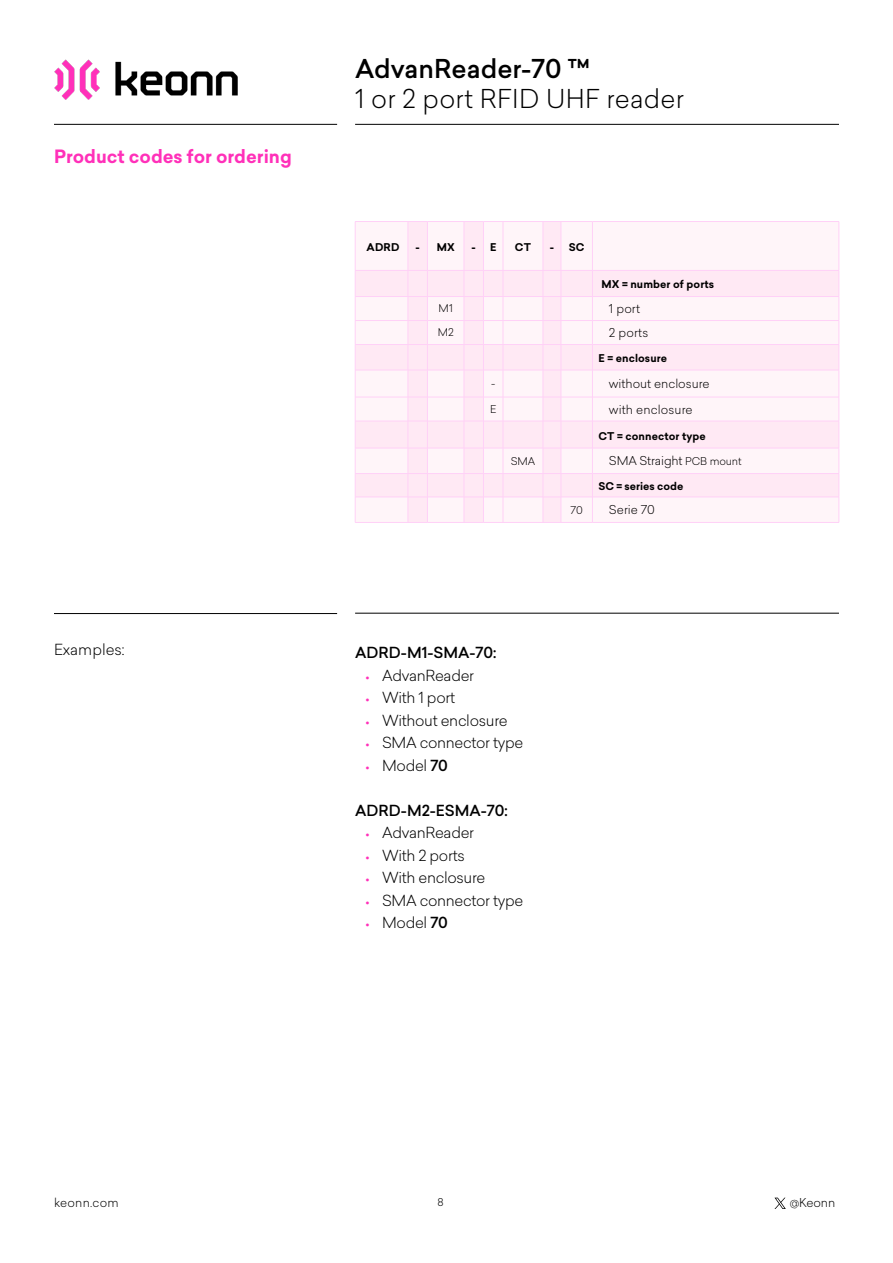
<style>
.page{position:relative;width:893px;height:1263px;background:#fff}
.page>*{position:absolute;margin:0;border:0;box-sizing:border-box;transform-origin:0 0}
.t1{font:300 25.5px "Sailec";letter-spacing:.01em;color:#000}
.t2{font:500 25.5px "Sailec";color:#000}
.t3{font:700 18px "Sailec";color:#ff30b9}
.t4{font:300 15px "Sailec";letter-spacing:-.02em;color:#000}
.t5{font:500 15px "Sailec";color:#000}
.t6{font:300 15px "Sailec";color:#000}
.t7{font:300 12px "Sailec";color:#000}
.t8{font:300 12px "Sailec";letter-spacing:.02em;color:#000}
.t9{font:700 10.5px "Sailec";letter-spacing:.01em;color:#000}
.t10{font:300 10.5px "Sailec";color:#000}
.s1{font-size:10.5px}
.s2{font-size:12px;color:#ff30b9}
.s3{font-weight:500}
</style>
<div class="page">
<hr style="left:355px;top:124px;width:484px;height:1px;background:#000">
<hr style="left:54px;top:124px;width:283px;height:1px;background:#000">
<img style="left:54px;top:59px;width:184px;height:40px">
<svg style="left:774px;top:1197px;width:12px;height:12px"></svg>
<hr style="left:54px;top:613px;width:283px;height:1px;background:#000">
<hr style="left:355px;top:613px;width:484px;height:1px;background:#000">
<svg style="left:356px;top:222px;width:483px;height:300px;fill:#fff5f9"></svg>
<hr style="left:561px;top:221px;width:31px;height:1px;background:#ffd1f7">
<hr style="left:592px;top:221px;width:247px;height:1px;background:#ffd1f7">
<hr style="left:592px;top:222px;width:1px;height:48px;background:#ffd1f7">
<hr style="left:839px;top:222px;width:1px;height:48px;background:#ffd1f7">
<hr style="left:503px;top:221px;width:40px;height:1px;background:#ffd1f7">
<hr style="left:503px;top:222px;width:1px;height:48px;background:#ffd1f7">
<hr style="left:427px;top:221px;width:37px;height:1px;background:#ffd1f7">
<hr style="left:355px;top:221px;width:53px;height:1px;background:#ffd1f7">
<hr style="left:355px;top:222px;width:1px;height:48px;background:#ffd1f7">
<hr style="left:355px;top:270px;width:53px;height:1px;background:#ffd1f7">
<hr style="left:427px;top:270px;width:37px;height:1px;background:#ffd1f7">
<hr style="left:503px;top:270px;width:40px;height:1px;background:#ffd1f7">
<hr style="left:561px;top:270px;width:31px;height:1px;background:#ffd1f7">
<hr style="left:592px;top:270px;width:247px;height:1px;background:#ffd1f7">
<hr style="left:355px;top:296px;width:53px;height:1px;background:#ffd1f7">
<hr style="left:427px;top:296px;width:37px;height:1px;background:#ffd1f7">
<hr style="left:503px;top:296px;width:40px;height:1px;background:#ffd1f7">
<hr style="left:561px;top:296px;width:31px;height:1px;background:#ffd1f7">
<hr style="left:592px;top:296px;width:247px;height:1px;background:#ffd1f7">
<hr style="left:355px;top:320px;width:53px;height:1px;background:#ffd1f7">
<hr style="left:427px;top:320px;width:37px;height:1px;background:#ffd1f7">
<hr style="left:503px;top:320px;width:40px;height:1px;background:#ffd1f7">
<hr style="left:561px;top:320px;width:31px;height:1px;background:#ffd1f7">
<hr style="left:592px;top:320px;width:247px;height:1px;background:#ffd1f7">
<hr style="left:355px;top:397px;width:53px;height:1px;background:#ffd1f7">
<hr style="left:427px;top:397px;width:37px;height:1px;background:#ffd1f7">
<hr style="left:503px;top:397px;width:40px;height:1px;background:#ffd1f7">
<hr style="left:561px;top:397px;width:31px;height:1px;background:#ffd1f7">
<hr style="left:592px;top:397px;width:247px;height:1px;background:#ffd1f7">
<hr style="left:355px;top:522px;width:53px;height:1px;background:#ffd1f7">
<hr style="left:427px;top:522px;width:37px;height:1px;background:#ffd1f7">
<hr style="left:503px;top:522px;width:40px;height:1px;background:#ffd1f7">
<hr style="left:561px;top:522px;width:31px;height:1px;background:#ffd1f7">
<hr style="left:592px;top:522px;width:247px;height:1px;background:#ffd1f7">
<hr style="left:355px;top:344px;width:53px;height:1px;background:#ffd1f7">
<hr style="left:355px;top:370px;width:53px;height:1px;background:#ffd1f7">
<hr style="left:427px;top:344px;width:37px;height:1px;background:#ffd1f7">
<hr style="left:427px;top:370px;width:37px;height:1px;background:#ffd1f7">
<hr style="left:503px;top:344px;width:40px;height:1px;background:#ffd1f7">
<hr style="left:503px;top:370px;width:40px;height:1px;background:#ffd1f7">
<hr style="left:561px;top:344px;width:31px;height:1px;background:#ffd1f7">
<hr style="left:561px;top:370px;width:31px;height:1px;background:#ffd1f7">
<hr style="left:592px;top:344px;width:247px;height:1px;background:#ffd1f7">
<hr style="left:592px;top:370px;width:247px;height:1px;background:#ffd1f7">
<hr style="left:355px;top:421px;width:53px;height:1px;background:#ffd1f7">
<hr style="left:355px;top:448px;width:53px;height:1px;background:#ffd1f7">
<hr style="left:427px;top:421px;width:37px;height:1px;background:#ffd1f7">
<hr style="left:427px;top:448px;width:37px;height:1px;background:#ffd1f7">
<hr style="left:503px;top:421px;width:40px;height:1px;background:#ffd1f7">
<hr style="left:503px;top:448px;width:40px;height:1px;background:#ffd1f7">
<hr style="left:561px;top:421px;width:31px;height:1px;background:#ffd1f7">
<hr style="left:561px;top:448px;width:31px;height:1px;background:#ffd1f7">
<hr style="left:592px;top:421px;width:247px;height:1px;background:#ffd1f7">
<hr style="left:592px;top:448px;width:247px;height:1px;background:#ffd1f7">
<hr style="left:355px;top:473px;width:53px;height:1px;background:#ffd1f7">
<svg style="left:355px;top:271px;width:1px;height:251px"></svg>
<hr style="left:355px;top:497px;width:53px;height:1px;background:#ffd1f7">
<hr style="left:427px;top:473px;width:37px;height:1px;background:#ffd1f7">
<hr style="left:427px;top:497px;width:37px;height:1px;background:#ffd1f7">
<hr style="left:503px;top:473px;width:40px;height:1px;background:#ffd1f7">
<hr style="left:503px;top:497px;width:40px;height:1px;background:#ffd1f7">
<hr style="left:561px;top:473px;width:31px;height:1px;background:#ffd1f7">
<hr style="left:561px;top:497px;width:31px;height:1px;background:#ffd1f7">
<hr style="left:592px;top:473px;width:247px;height:1px;background:#ffd1f7">
<svg style="left:592px;top:271px;width:1px;height:251px"></svg>
<svg style="left:839px;top:270px;width:1px;height:252px"></svg>
<hr style="left:592px;top:497px;width:247px;height:1px;background:#ffd1f7">
<svg style="left:543px;top:221px;width:18px;height:1px"></svg>
<hr style="left:543px;top:222px;width:1px;height:48px;background:#ffd1f7">
<hr style="left:561px;top:222px;width:1px;height:48px;background:#ffd1f7">
<svg style="left:543px;top:270px;width:19px;height:253px;background:#ffe6f4"></svg>
<svg style="left:464px;top:221px;width:39px;height:1px"></svg>
<hr style="left:464px;top:222px;width:1px;height:48px;background:#ffd1f7">
<hr style="left:483px;top:222px;width:1px;height:48px;background:#ffd1f7">
<svg style="left:464px;top:270px;width:40px;height:253px"></svg>
<svg style="left:408px;top:221px;width:19px;height:1px"></svg>
<hr style="left:408px;top:222px;width:1px;height:48px;background:#ffd1f7">
<hr style="left:427px;top:222px;width:1px;height:48px;background:#ffd1f7">
<svg style="left:408px;top:270px;width:20px;height:253px;background:#ffe6f4"></svg>
<p class="t3" style="left:54px;top:144px;width:239px">Product codes for ordering</p>
<h1 class="t2" style="left:355px;top:51px;width:237px">AdvanReader-70 ™</h1>
<h1 class="t1" style="left:355px;top:81px;width:330px">1 or 2 port RFID UHF reader</h1>
<p class="t9" style="left:367px;top:240px;width:34px">ADRD</p>
<p class="t9" style="left:416px;top:240px;width:41px">- MX</p>
<p class="t9" style="left:472px;top:240px;width:26px">- E</p>
<p class="t9" style="left:515px;top:240px;width:18px">CT</p>
<p class="t9" style="left:550px;top:240px;width:36px">- SC</p>
<p class="t9" style="left:601px;top:277px;width:114px">MX = number of ports</p>
<p class="t10" style="left:439px;top:301px;width:16px">M1</p>
<p class="t7" style="left:609px;top:300px;width:33px">1 port</p>
<p class="t10" style="left:438px;top:325px;width:18px">M2</p>
<p class="t7" style="left:609px;top:324px;width:41px">2 ports</p>
<p class="t9" style="left:598px;top:351px;width:70px">E = enclosure</p>
<p class="t10" style="left:491px;top:376px;width:6px">-</p>
<p class="t7" style="left:609px;top:375px;width:102px">without enclosure</p>
<p class="t10" style="left:490px;top:402px;width:8px">E</p>
<p class="t7" style="left:609px;top:401px;width:85px">with enclosure</p>
<p class="t9" style="left:598px;top:428px;width:109px">CT = connector type</p>
<p class="t10" style="left:511px;top:454px;width:26px">SMA</p>
<p class="t7" style="left:609px;top:453px;width:134px">SMA Straight <span class="s1">PCB mount</span></p>
<p class="t9" style="left:598px;top:479px;width:86px">SC = series code</p>
<p class="t10" style="left:570px;top:502px;width:14px">70</p>
<p class="t7" style="left:609px;top:501px;width:47px">Serie 70</p>
<p class="t6" style="left:54px;top:639px;width:72px">Examples:</p>
<p class="t5" style="left:355px;top:642px;width:143px">ADRD-M1-SMA-70:</p>
<p class="t4" style="left:366px;top:665px;width:110px"><span class="s2">•</span> AdvanReader</p>
<p class="t4" style="left:366px;top:687px;width:91px"><span class="s2">•</span> With 1 port</p>
<p class="t4" style="left:366px;top:710px;width:143px"><span class="s2">•</span> Without enclosure</p>
<p class="t4" style="left:366px;top:732px;width:159px"><span class="s2">•</span> SMA connector type</p>
<p class="t4" style="left:366px;top:755px;width:84px"><span class="s2">•</span> Model <span class="s3">70</span></p>
<p class="t5" style="left:355px;top:799px;width:154px">ADRD-M2-ESMA-70:</p>
<p class="t4" style="left:366px;top:822px;width:110px"><span class="s2">•</span> AdvanReader</p>
<p class="t4" style="left:366px;top:845px;width:101px"><span class="s2">•</span> With 2 ports</p>
<p class="t4" style="left:366px;top:867px;width:121px"><span class="s2">•</span> With enclosure</p>
<p class="t4" style="left:366px;top:890px;width:159px"><span class="s2">•</span> SMA connector type</p>
<p class="t4" style="left:366px;top:912px;width:84px"><span class="s2">•</span> Model <span class="s3">70</span></p>
<p class="t8" style="left:54px;top:1194px;width:66px">keonn.com</p>
<p class="t10" style="left:438px;top:1195px;width:8px">8</p>
<p class="t7" style="left:790px;top:1194px;width:47px">@Keonn</p>
</div>
